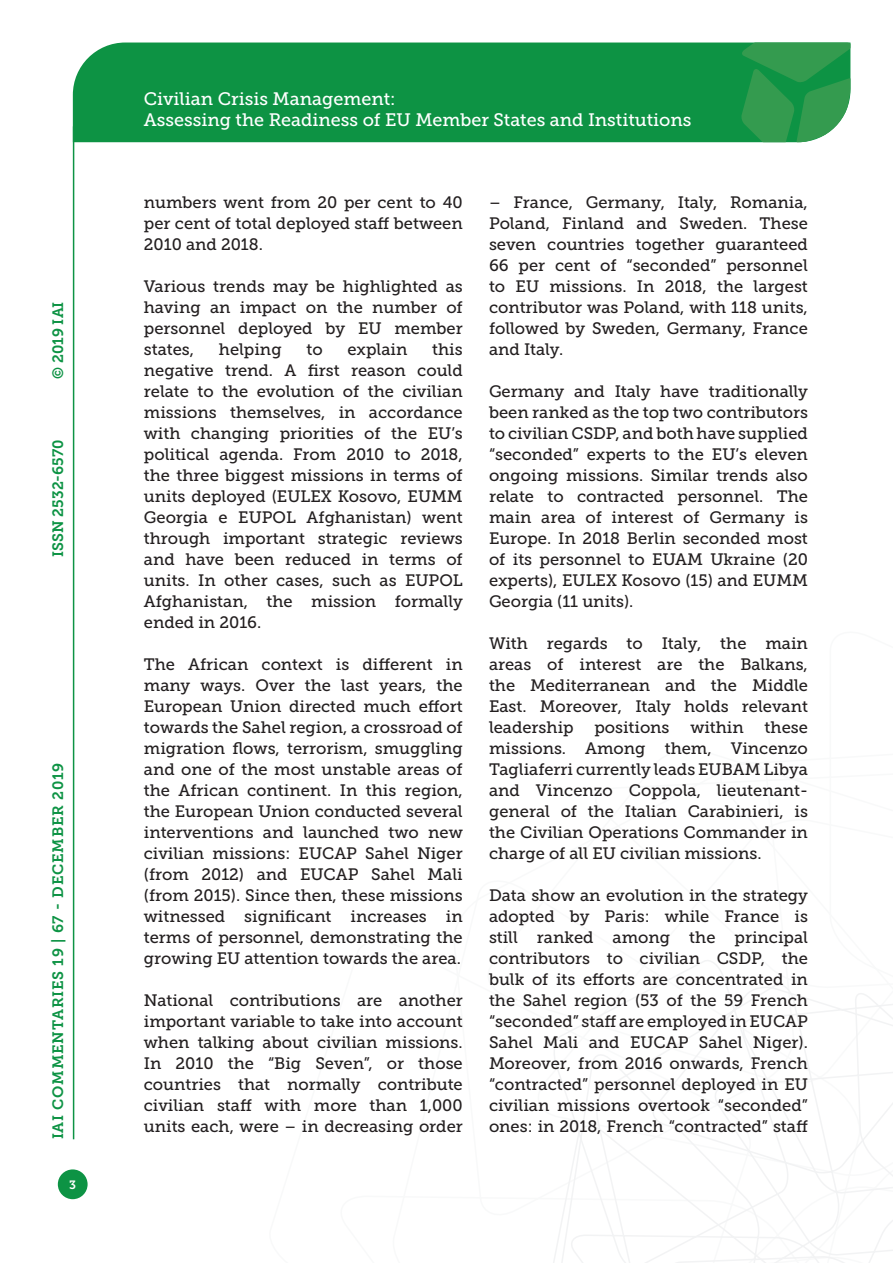
<style>
.page{position:relative;width:893px;height:1263px;background:#fff}
.page>*{position:absolute;margin:0;border:0;box-sizing:border-box;transform-origin:0 0}
.t1{font:18px/21.6px "Museo Slab 500";color:#fff}
.Testo{font:16.5px/21px "Museo Slab 500";color:#231f20;text-align:justify}
.t2{font:15px "Museo Slab 700";letter-spacing:.05em;color:#0d9344}
.t3{font:15px "Museo Slab 700";color:#0d9344}
.t4{font:12px "Museo Slab 700";color:#fff}
</style>
<div class="page">
<svg style="left:553px;top:960px;width:340px;height:303px"></svg>
<div style="left:73px;top:43px;width:668px;height:99px;background:#0d9344"></div>
<svg style="left:741px;top:43px;width:109px;height:99px;background:#339d54"></svg>
<div style="left:58px;top:1169px;width:30px;height:30px;background:#0d9344;border-radius:50%"></div>
<hr style="left:73px;top:126px;width:1px;height:1013px;background:#0d9344">
<p class="t2" style="left:50px;top:379px;width:79px;rotate:-90deg">© 2019 IAI</p>
<p class="t3" style="left:50px;top:557px;width:119px;rotate:-90deg">ISSN 2532-6570</p>
<p class="t2" style="left:50px;top:1139px;width:378px;rotate:-90deg">IAI COMMENTARIES 19 | 67 - DECEMBER 2019</p>
<p class="t4" style="left:69px;top:1178px;width:8px">3</p>
<p class="t1" style="left:144px;top:88px;width:549px">Civilian Crisis Management:<br>Assessing the Readiness of EU Member States and Institutions</p>
<p class="Testo" style="left:144px;top:192px;width:320px">numbers went from 20 per cent to 40 per cent of total deployed staff between 2010 and 2018.</p>
<p class="Testo" style="left:144px;top:276px;width:320px">Various trends may be highlighted as having an impact on the number of personnel deployed by EU member states,</p>
<p class="Testo" style="left:144px;top:339px;width:320px;text-indent:288px">this negative trend. A first reason could relate to the evolution of the civilian missions themselves, in accordance with changing priorities of the EU’s political agenda. From 2010 to 2018, the three biggest missions in terms of units deployed (EULEX Kosovo, EUMM Georgia e EUPOL Afghanistan) went through important strategic reviews and have been reduced in terms of units. In other cases, such as EUPOL Afghanistan, the mission formally ended in 2016.</p>
<p class="Testo" style="left:144px;top:654px;width:320px">The African context is different in many ways. Over the last years, the European Union directed much effort towards the Sahel region, a crossroad of migration flows, terrorism, smuggling and one of the most unstable areas of the African continent. In this region, the European Union conducted several interventions and launched two new civilian missions: EUCAP Sahel Niger (from 2012) and EUCAP Sahel Mali (from 2015). Since then, these missions witnessed significant increases in terms of personnel, demonstrating the growing EU attention towards the area.</p>
<p class="Testo" style="left:144px;top:990px;width:320px">National contributions are another important variable to take into account when talking about civilian missions.<br>In 2010 the “Big Seven”, or those countries that normally contribute civilian staff with more than 1,000 units each, were – in decreasing order</p>
<p class="Testo" style="left:219px;top:339px;width:64px">helping</p>
<p class="Testo" style="left:306px;top:339px;width:18px">to</p>
<p class="Testo" style="left:347px;top:339px;width:62px">explain</p>
<p class="Testo" style="left:489px;top:192px;width:320px">– France, Germany, Italy, Romania, Poland, Finland and Sweden. These seven countries together guaranteed 66 per cent of “seconded” personnel to EU missions. In 2018, the largest contributor was Poland, with 118 units, followed by Sweden, Germany, France and Italy.</p>
<p class="Testo" style="left:489px;top:381px;width:320px">Germany and Italy have traditionally been ranked as the top two contributors to civilian CSDP, and both have supplied “seconded” experts to the EU’s eleven ongoing missions. Similar trends also relate to contracted personnel. The main area of interest of Germany is Europe. In 2018 Berlin seconded most of its personnel to EUAM Ukraine (20 experts), EULEX Kosovo (15) and EUMM Georgia (11 units).</p>
<p class="Testo" style="left:489px;top:633px;width:320px">With regards to Italy, the main areas of interest are the Balkans, the Mediterranean and the Middle East. Moreover, Italy holds relevant leadership</p>
<p class="Testo" style="left:489px;top:717px;width:320px;text-indent:276px">these missions. Among them, Vincenzo Tagliaferri currently leads EUBAM Libya and Vincenzo Coppola, lieutenant&shy;general of the Italian Carabinieri, is the Civilian Operations Commander in charge of all EU civilian missions.</p>
<p class="Testo" style="left:489px;top:885px;width:320px">Data show an evolution in the strategy adopted by Paris: while France is still ranked among the principal contributors to civilian CSDP, the bulk of its efforts are concentrated in the Sahel region (53 of the 59 French “seconded” staff are employed in EUCAP Sahel Mali and EUCAP Sahel Niger).<br>Moreover, from 2016 onwards, French “contracted” personnel deployed in EU civilian missions overtook “seconded” ones: in 2018, French “contracted” staff</p>
<p class="Testo" style="left:594px;top:717px;width:77px">positions</p>
<p class="Testo" style="left:690px;top:717px;width:55px">within</p>
</div>
